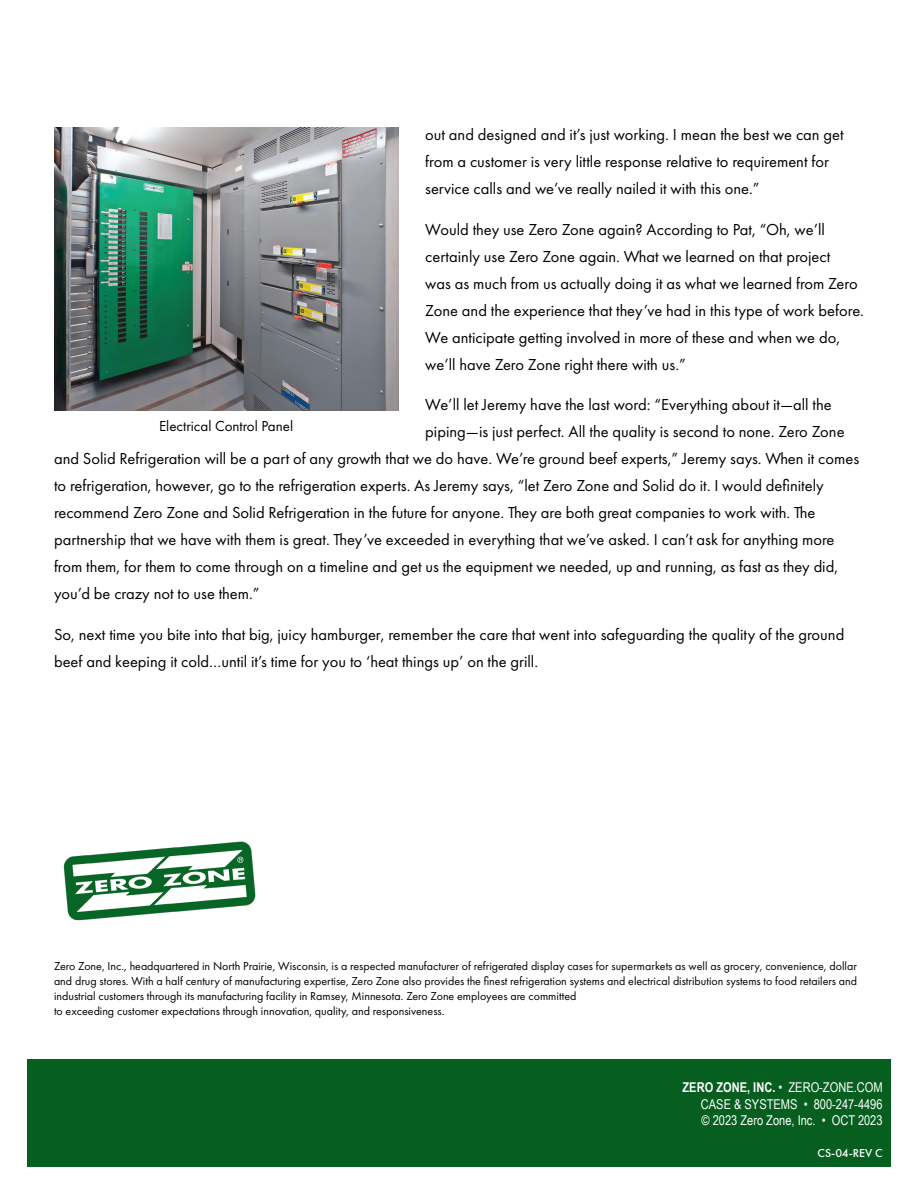
<style>
.page{position:relative;width:900px;height:1200px;background:#fff}
.page>*{position:absolute;margin:0;border:0;box-sizing:border-box;transform-origin:0 0}
.Body{font:16.5px/27px "Futura PT";color:#000}
.t1{font:15px "Futura PT";color:#000}
.Contact___Copyright{font:13.5px "Arial Narrow";color:#fff}
.Body_sm{font:12px/15px "Futura PT";color:#000}
.Literature{font:500 12px "Futura PT";color:#fff}
.s1{font-weight:700}
</style>
<div class="page">
<img style="left:54px;top:128px;width:344px;height:283px">
<div style="left:27px;top:1059px;width:864px;height:108px;background:#065f1f"></div>
<img style="left:63px;top:841px;width:193px;height:80px">
<p class="Body" style="left:425px;top:121px;width:420px">out and designed and it’s just working. I mean the best we can get from a customer is very little response relative to requirement for service calls and we’ve really nailed it with this one.”</p>
<p class="Body" style="left:425px;top:216px;width:440px">Would they use Zero Zone again? According to Pat, “Oh, we’ll certainly use Zero Zone again. What we learned on that project<br>was as much from us actually doing it as what we learned from Zero Zone and the experience that they’ve had in this type of work before.<br>We anticipate getting involved in more of these and when we do, we’ll have Zero Zone right there with us.”</p>
<p class="Body" style="left:425px;top:391px;width:408px">We’ll let Jeremy have the last word: “Everything about it—all the</p>
<p class="Body" style="left:425px;top:418px;width:421px">piping—is just perfect. All the quality is second to none. Zero Zone</p>
<p class="Body" style="left:54px;top:445px;width:807px">and Solid Refrigeration will be a part of any growth that we do have. We’re ground beef experts,” Jeremy says. When it comes</p>
<p class="Body" style="left:54px;top:472px;width:771px">to refrigeration, however, go to the refrigeration experts. As Jeremy says, “let Zero Zone and Solid do it. I would definitely</p>
<p class="Body" style="left:54px;top:499px;width:763px">recommend Zero Zone and Solid Refrigeration in the future for anyone. They are both great companies to work with. The</p>
<p class="Body" style="left:54px;top:526px;width:782px">partnership that we have with them is great. They’ve exceeded in everything that we’ve asked. I can’t ask for anything more</p>
<p class="Body" style="left:54px;top:553px;width:786px">from them, for them to come through on a timeline and get us the equipment we needed, up and running, as fast as they did,</p>
<p class="Body" style="left:54px;top:580px;width:207px">you’d be crazy not to use them.”</p>
<p class="Body" style="left:54px;top:621px;width:792px">So, next time you bite into that big, juicy hamburger, remember the care that went into safeguarding the quality of the ground beef and keeping it cold…until it’s time for you to ‘heat things up’ on the grill.</p>
<p class="t1" style="left:159px;top:417px;width:136px">Electrical Control Panel</p>
<p class="Body_sm" style="left:54px;top:958px;width:805px">Zero Zone, Inc., headquartered in North Prairie, Wisconsin, is a respected manufacturer of refrigerated display cases for supermarkets as well as grocery, convenience, dollar and drug stores. With a half century of manufacturing expertise, Zero Zone also provides the finest refrigeration systems and electrical distribution systems to food retailers and industrial customers through its manufacturing facility in Ramsey, Minnesota. Zero Zone employees are committed<br>to exceeding customer expectations through innovation, quality, and responsiveness.</p>
<p class="Contact___Copyright" style="left:683px;top:1078px;width:202px"><span class="s1">ZERO ZONE, INC.</span> • ZERO-ZONE.COM</p>
<p class="Contact___Copyright" style="left:701px;top:1094px;width:183px">CASE &amp; SYSTEMS • 800-247-4496</p>
<p class="Contact___Copyright" style="left:702px;top:1110px;width:183px">© 2023 Zero Zone, Inc. • Oct 2023</p>
<p class="Literature" style="left:818px;top:1146px;width:66px">CS-04-REV C</p>
</div>
